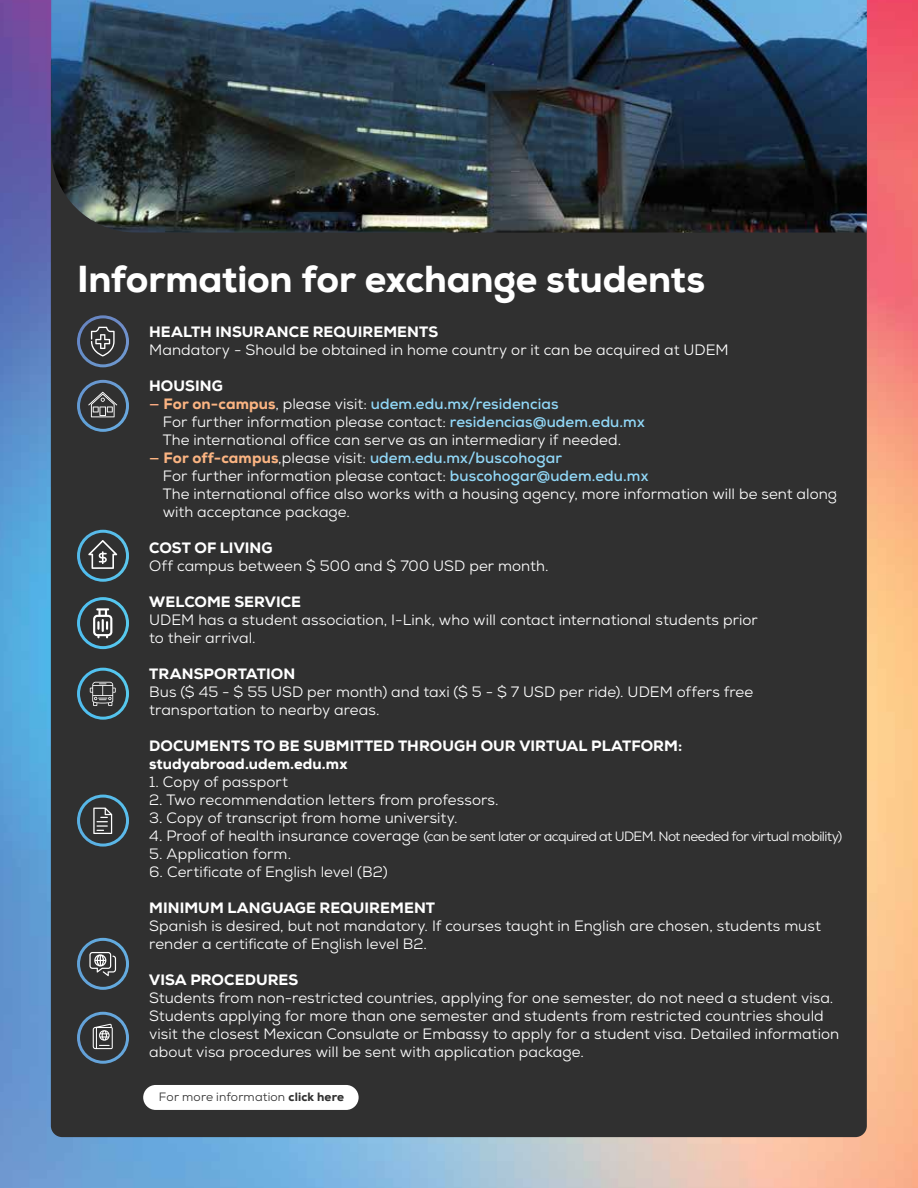
<style>
.page{position:relative;width:918px;height:1188px;background:#fff}
.page>*{position:absolute;margin:0;border:0;box-sizing:border-box;transform-origin:0 0}
.t1{font:800 37.5px "Nexa";letter-spacing:-.005em;color:#fff}
.t2{font:15px/18px "Nexa";letter-spacing:.005em;color:#fff}
.t3{font:800 15px/18px "Nexa";letter-spacing:.005em;color:#fff}
.t4{font:13.5px "Nexa";letter-spacing:-.04em;color:#fff}
.t5{font:12px "Nexa";letter-spacing:.015em;color:#303030}
.s1{font-weight:700;color:#f9aa82}
.s2{font-weight:800;color:#fbb482}
.s3{font-weight:700;color:#91d8f8}
.s4{font-weight:700;color:#fbb482}
.s5{font-size:15px}
.s6{font-weight:800}
</style>
<div class="page">
<img style="left:0;top:0;width:918px;height:1188px">
<div style="left:51px;top:51px;width:816px;height:1086px;background:#303030;border-radius:11px"></div>
<img style="left:51px;top:0;width:816px;height:233px">
<div style="left:143px;top:1085px;width:216px;height:25px;background:#fff;border-radius:12px"></div>
<svg style="left:92px;top:1024px;width:21px;height:25px"></svg>
<svg style="left:89px;top:952px;width:27px;height:24px"></svg>
<svg style="left:93px;top:808px;width:19px;height:26px"></svg>
<svg style="left:90px;top:682px;width:26px;height:24px"></svg>
<svg style="left:93px;top:608px;width:19px;height:30px"></svg>
<svg style="left:88px;top:540px;width:29px;height:29px"></svg>
<svg style="left:88px;top:392px;width:29px;height:25px"></svg>
<svg style="left:91px;top:327px;width:24px;height:29px"></svg>
<h1 class="t1" style="left:77px;top:256px;width:629px">Information for exchange students</h1>
<p class="t3" style="left:149px;top:323px;width:291px">HEALTH INSURANCE REQUIREMENTS</p>
<p class="t2" style="left:149px;top:341px;width:581px">Mandatory - Should be obtained in home country or it can be acquired at UDEM</p>
<p class="t3" style="left:149px;top:377px;width:75px">HOUSING</p>
<p class="t2" style="left:163px;top:395px;width:484px;text-indent:-13px"><span class="s1">—</span> <span class="s2">For on-campus</span>, please visit: <span class="s3">udem.edu.mx/residencias<br></span>For further information please contact: <span class="s3">residencias@udem.edu.mx<br></span>The international office can serve as an intermediary if needed.</p>
<p class="t2" style="left:163px;top:449px;width:676px;text-indent:-14px"><span class="s4">—</span> <span class="s2">For off-campus</span>,please visit: <span class="s3">udem.edu.mx/buscohogar<br></span>For further information please contact: <span class="s3">buscohogar@udem.edu.mx<br></span>The international office also works with a housing agency, more information will be sent along with acceptance package.</p>
<p class="t3" style="left:149px;top:539px;width:125px">COST OF LIVING</p>
<p class="t2" style="left:149px;top:557px;width:401px">Off campus between $ 500 and $ 700 USD per month.</p>
<p class="t3" style="left:149px;top:593px;width:153px">WELCOME SERVICE</p>
<p class="t2" style="left:149px;top:611px;width:610px">UDEM has a student association, I-Link, who will contact international students prior to their arrival.</p>
<p class="t3" style="left:149px;top:665px;width:148px">TRANSPORTATION</p>
<p class="t2" style="left:149px;top:683px;width:606px">Bus ($ 45 - $ 55 USD per month) and taxi ($ 5 - $ 7 USD per ride). UDEM offers free transportation to nearby areas.</p>
<p class="t3" style="left:149px;top:737px;width:535px">DOCUMENTS TO BE SUBMITTED THROUGH OUR VIRTUAL PLATFORM: studyabroad.udem.edu.mx</p>
<p class="t2" style="left:149px;top:773px;width:140px">1. Copy of passport</p>
<p class="t2" style="left:149px;top:791px;width:351px">2. Two recommendation letters from professors.</p>
<p class="t2" style="left:149px;top:809px;width:310px">3. Copy of transcript from home university.</p>
<p class="t4" style="left:149px;top:828px;width:695px"><span class="s5">4. Proof of health insurance coverage</span> (can be sent later or acquired at UDEM. Not needed for virtual mobility)</p>
<p class="t2" style="left:149px;top:845px;width:144px">5. Application form.</p>
<p class="t2" style="left:149px;top:863px;width:240px">6. Certificate of English level (B2)</p>
<p class="t3" style="left:149px;top:899px;width:287px">MINIMUM LANGUAGE REQUIREMENT</p>
<p class="t2" style="left:149px;top:917px;width:673px">Spanish is desired, but not mandatory. If courses taught in English are chosen, students must render a certificate of English level B2.</p>
<p class="t3" style="left:149px;top:971px;width:151px">VISA PROCEDURES</p>
<p class="t2" style="left:149px;top:989px;width:692px">Students from non-restricted countries, applying for one semester, do not need a student visa.<br>Students applying for more than one semester and students from restricted countries should visit the closest Mexican Consulate or Embassy to apply for a student visa. Detailed information about visa procedures will be sent with application package.</p>
<p class="t5" style="left:159px;top:1089px;width:187px">For more information <span class="s6">click here</span></p>
</div>
